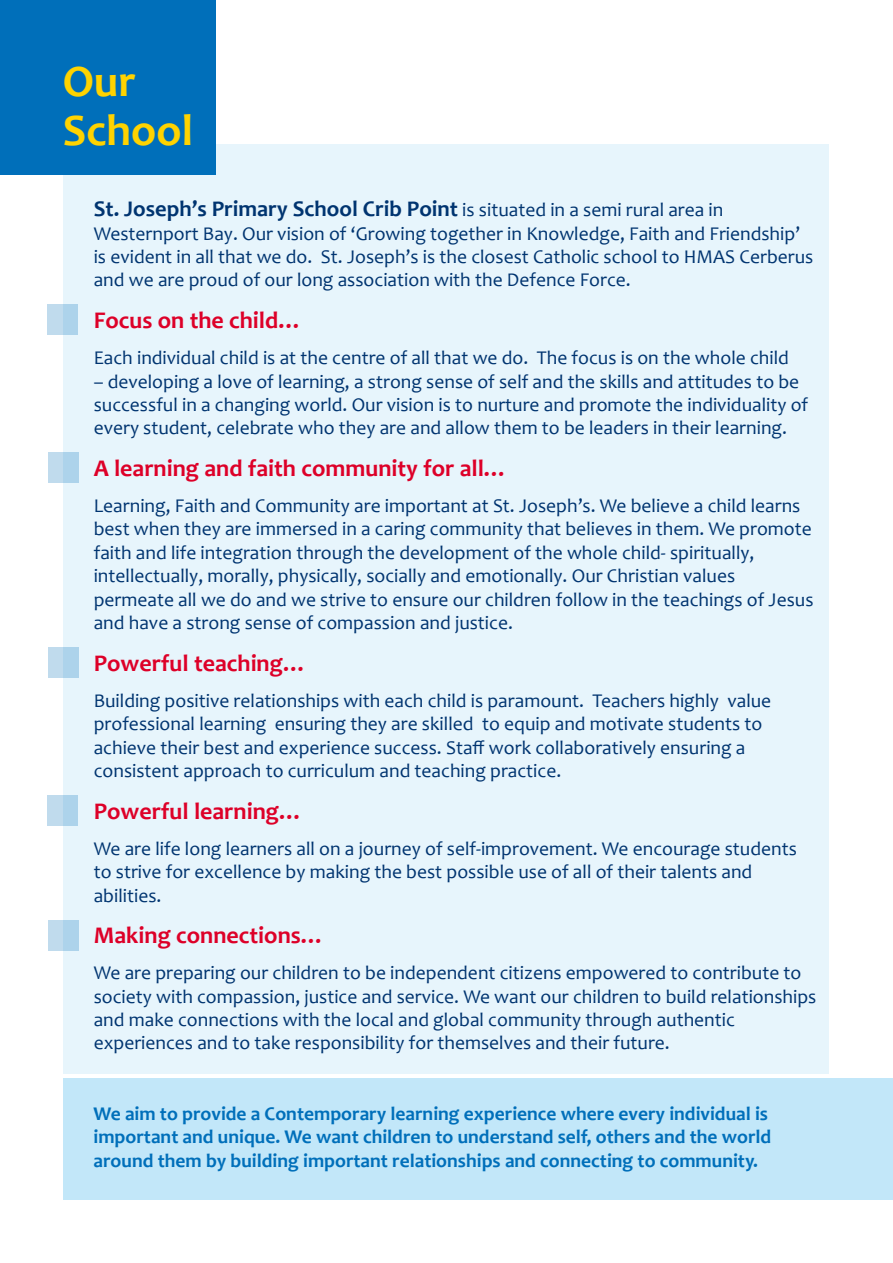
<style>
.page{position:relative;width:893px;height:1263px;background:#fff}
.page>*{position:absolute;margin:0;border:0;box-sizing:border-box;transform-origin:0 0}
.t1{font:700 45px/49.1px "Candara";color:#ffd300}
.t2{font:700 24px "Candara";color:#dd0028}
.t3{font:700 22.5px "Candara";color:#003470}
.t4{font:19.5px/23.4px "Candara";color:#003470}
.t5{font:700 19.5px/23.4px "Candara";color:#006fba}
.s1{font-weight:400;font-size:19.5px}
</style>
<div class="page">
<div style="left:63px;top:1078px;width:830px;height:121px;background:#c2e7f9"></div>
<div style="left:63px;top:145px;width:765px;height:929px;background:#e7f5fc"></div>
<div style="left:0;top:0;width:216px;height:175px;background:#006fba"></div>
<div style="left:48px;top:304px;width:30px;height:30px;background:#b6d7ec"></div>
<div style="left:49px;top:452px;width:30px;height:31px;background:linear-gradient(to right,#c4dded,#a8d1ea)"></div>
<div style="left:49px;top:647px;width:30px;height:30px;background:linear-gradient(to right,#c4dded,#a8d1ea)"></div>
<div style="left:48px;top:795px;width:30px;height:31px;background:#b6d7ec"></div>
<div style="left:49px;top:921px;width:30px;height:30px;background:linear-gradient(to right,#c4dded,#a8d1ea)"></div>
<h1 class="t1" style="left:63px;top:57px;width:132px">Our<br>School</h1>
<p class="t3" style="left:94px;top:195px;width:631px">St. Joseph’s Primary School Crib Point <span class="s1">is situated in a semi rural area in</span></p>
<p class="t4" style="left:94px;top:221px;width:721px">Westernport Bay. Our vision of ‘Growing together in Knowledge, Faith and Friendship’ is evident in all that we do. St. Joseph’s is the closest Catholic school to HMAS Cerberus and we are proud of our long association with the Defence Force.</p>
<p class="t2" style="left:94px;top:305px;width:210px">Focus on the child…</p>
<p class="t4" style="left:94px;top:346px;width:697px">Each individual child is at the centre of all that we do. The focus is on the whole child</p>
<p class="t4" style="left:94px;top:369px;width:716px">– developing a love of learning, a strong sense of self and the skills and attitudes to be successful in a changing world. Our vision is to nurture and promote the individuality of every student, celebrate who they are and allow them to be leaders in their learning.</p>
<p class="t2" style="left:94px;top:453px;width:416px">A learning and faith community for all…</p>
<p class="t4" style="left:94px;top:494px;width:721px">Learning, Faith and Community are important at St. Joseph’s. We believe a child learns best when they are immersed in a caring community that believes in them. We promote faith and life integration through the development of the whole child- spiritually, intellectually, morally, physically, socially and emotionally. Our Christian values permeate all we do and we strive to ensure our children follow in the teachings of Jesus and have a strong sense of compassion and justice.</p>
<p class="t2" style="left:94px;top:648px;width:215px">Powerful teaching…</p>
<p class="t4" style="left:94px;top:688px;width:679px">Building positive relationships with each child is paramount. Teachers highly value professional learning ensuring they are skilled to equip and motivate students to achieve their best and experience success. Staff work collaboratively ensuring a consistent approach to curriculum and teaching practice.</p>
<p class="t2" style="left:94px;top:796px;width:211px">Powerful learning…</p>
<p class="t4" style="left:94px;top:836px;width:705px">We are life long learners all on a journey of self-improvement. We encourage students to strive for excellence by making the best possible use of all of their talents and abilities.</p>
<p class="t2" style="left:94px;top:920px;width:233px">Making connections…</p>
<p class="t4" style="left:94px;top:961px;width:724px">We are preparing our children to be independent citizens empowered to contribute to society with compassion, justice and service. We want our children to build relationships and make connections with the local and global community through authentic experiences and to take responsibility for themselves and their future.</p>
<p class="t5" style="left:94px;top:1101px;width:679px">We aim to provide a Contemporary learning experience where every individual is important and unique. We want children to understand self, others and the world around them by building important relationships and connecting to community.</p>
</div>
